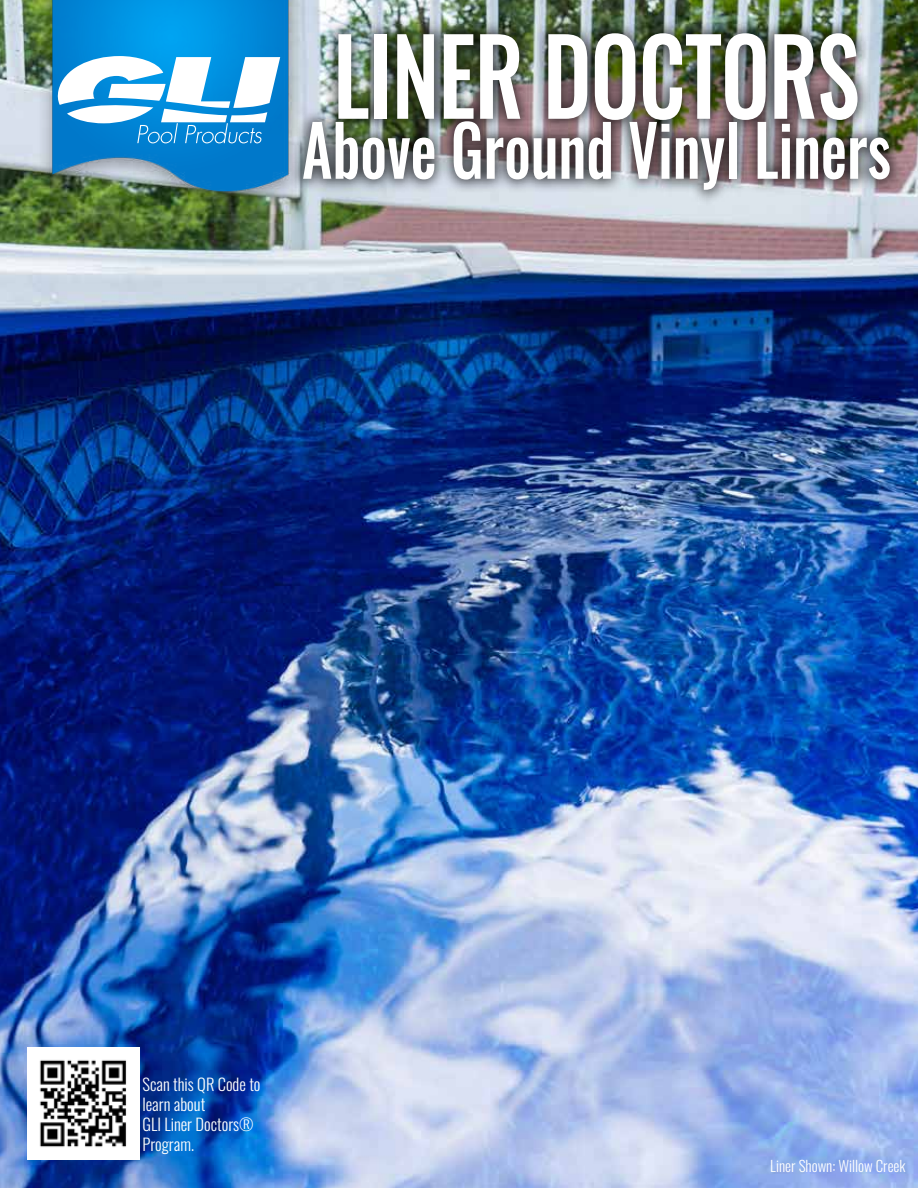
<style>
.page{position:relative;width:918px;height:1188px;background:#fff}
.page>*{position:absolute;margin:0;border:0;box-sizing:border-box;transform-origin:0 0}
.t1{font:500 104.4px "Oswald";letter-spacing:-.01em;color:#fff;scale:.83 1}
.t2{font:500 70.2px "Oswald";color:#fff;scale:.83 1}
.t3{font:300 16.5px/19.8px "Oswald";color:#fff}
.t4{font:300 15px "Oswald";color:#fff}
</style>
<div class="page">
<img style="left:0;top:0;width:918px;height:1188px">
<img style="left:27px;top:1047px;width:112px;height:113px">
<div style="left:289px;top:18px;width:615px;height:186px;background:#000;opacity:.67"></div>
<img style="left:37px;top:0;width:270px;height:270px">
<svg style="left:58px;top:56px;width:222px;height:87px"></svg>
<h1 class="t1" style="left:333px;top:32px;width:636px">LINER DOCTORS</h1>
<h2 class="t2" style="left:302px;top:121px;width:711px">Above Ground Vinyl Liners</h2>
<p class="t3" style="left:142px;top:1076px;width:120px">Scan this QR Code to learn about<br>GLI Liner Doctors®<br>Program.</p>
<p class="t4" style="left:770px;top:1159px;width:137px">Liner Shown: Willow Creek</p>
</div>
